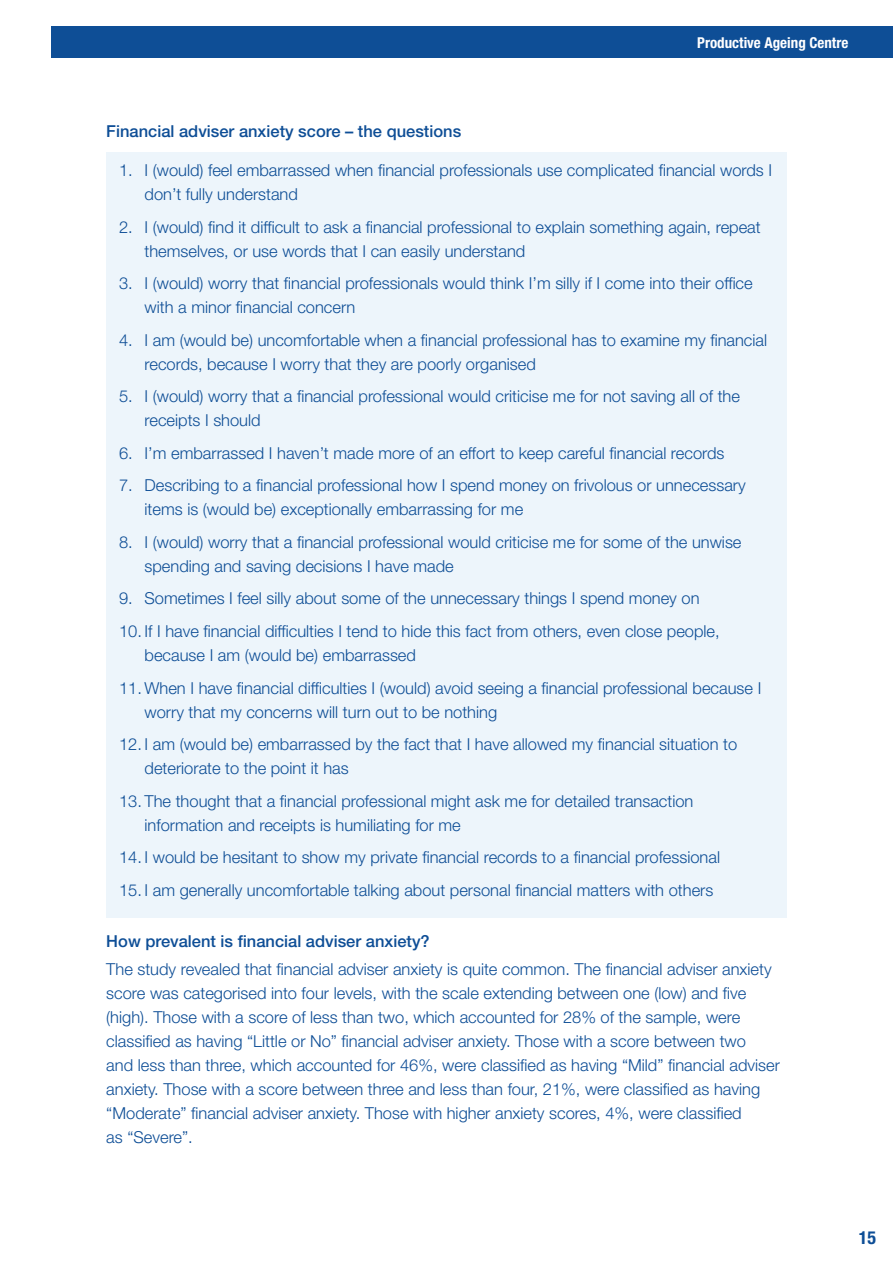
<style>
.page{position:relative;width:893px;height:1263px;background:#fff}
.page>*{position:absolute;margin:0;border:0;box-sizing:border-box;transform-origin:0 0}
.t1{font:700 condensed 18px "Helvetica Neue LT Std";color:#0e4e96}
.t2{font:300 16.5px/24px "Helvetica Neue LT Std";color:#0e4e96}
.t3{font:500 16.5px "Helvetica Neue LT Std";color:#0e4e96}
.t4{font:700 condensed 15px "Helvetica Neue LT Std";color:#fff}
</style>
<div class="page">
<div style="left:51px;top:27px;width:842px;height:31px;background:#0e4e96"></div>
<div style="left:106px;top:152px;width:681px;height:765px;background:#edf5fb"></div>
<p class="t4" style="left:697px;top:33px;width:153px">Productive Ageing Centre</p>
<p class="t3" style="left:106px;top:122px;width:356px">Financial adviser anxiety score – the questions</p>
<p class="t2" style="left:145px;top:158px;width:629px;text-indent:-26px">1. I (would) feel embarrassed when financial professionals use complicated financial words I don’t fully understand</p>
<p class="t2" style="left:145px;top:215px;width:618px;text-indent:-26px">2. I (would) find it difficult to ask a financial professional to explain something again, repeat themselves, or use words that I can easily understand</p>
<p class="t2" style="left:145px;top:271px;width:610px;text-indent:-26px">3. I (would) worry that financial professionals would think I’m silly if I come into their office with a minor financial concern</p>
<p class="t2" style="left:145px;top:328px;width:624px;text-indent:-26px">4. I am (would be) uncomfortable when a financial professional has to examine my financial records, because I worry that they are poorly organised</p>
<p class="t2" style="left:145px;top:384px;width:597px;text-indent:-26px">5. I (would) worry that a financial professional would criticise me for not saving all of the receipts I should</p>
<p class="t2" style="left:119px;top:441px;width:607px">6. I’m embarrassed I haven’t made more of an effort to keep careful financial records</p>
<p class="t2" style="left:145px;top:473px;width:603px;text-indent:-26px">7. Describing to a financial professional how I spend money on frivolous or unnecessary items is (would be) exceptionally embarrassing for me</p>
<p class="t2" style="left:145px;top:530px;width:598px;text-indent:-26px">8. I (would) worry that a financial professional would criticise me for some of the unwise spending and saving decisions I have made</p>
<p class="t2" style="left:119px;top:586px;width:582px">9. Sometimes I feel silly about some of the unnecessary things I spend money on</p>
<p class="t2" style="left:145px;top:619px;width:577px;text-indent:-26px">10. If I have financial difficulties I tend to hide this fact from others, even close people, because I am (would be) embarrassed</p>
<p class="t2" style="left:145px;top:675px;width:618px;text-indent:-26px">11. When I have financial difficulties I (would) avoid seeing a financial professional because I worry that my concerns will turn out to be nothing</p>
<p class="t2" style="left:145px;top:732px;width:594px;text-indent:-26px">12. I am (would be) embarrassed by the fact that I have allowed my financial situation to deteriorate to the point it has</p>
<p class="t2" style="left:145px;top:788px;width:550px;text-indent:-26px">13. The thought that a financial professional might ask me for detailed transaction information and receipts is humiliating for me</p>
<p class="t2" style="left:119px;top:845px;width:603px">14. I would be hesitant to show my private financial records to a financial professional</p>
<p class="t2" style="left:119px;top:877px;width:596px">15. I am generally uncomfortable talking about personal financial matters with others</p>
<p class="t3" style="left:106px;top:931px;width:325px">How prevalent is financial adviser anxiety?</p>
<p class="t2" style="left:106px;top:956px;width:675px">The study revealed that financial adviser anxiety is quite common. The financial adviser anxiety score was categorised into four levels, with the scale extending between one (low) and five (high). Those with a score of less than two, which accounted for 28% of the sample, were classified as having “Little or No” financial adviser anxiety. Those with a score between two<br>and less than three, which accounted for 46%, were classified as having “Mild” financial adviser anxiety. Those with a score between three and less than four, 21%, were classified as having “Moderate” financial adviser anxiety. Those with higher anxiety scores, 4%, were classified<br>as “Severe”.</p>
<p class="t1" style="left:859px;top:1226px;width:19px">15</p>
</div>
